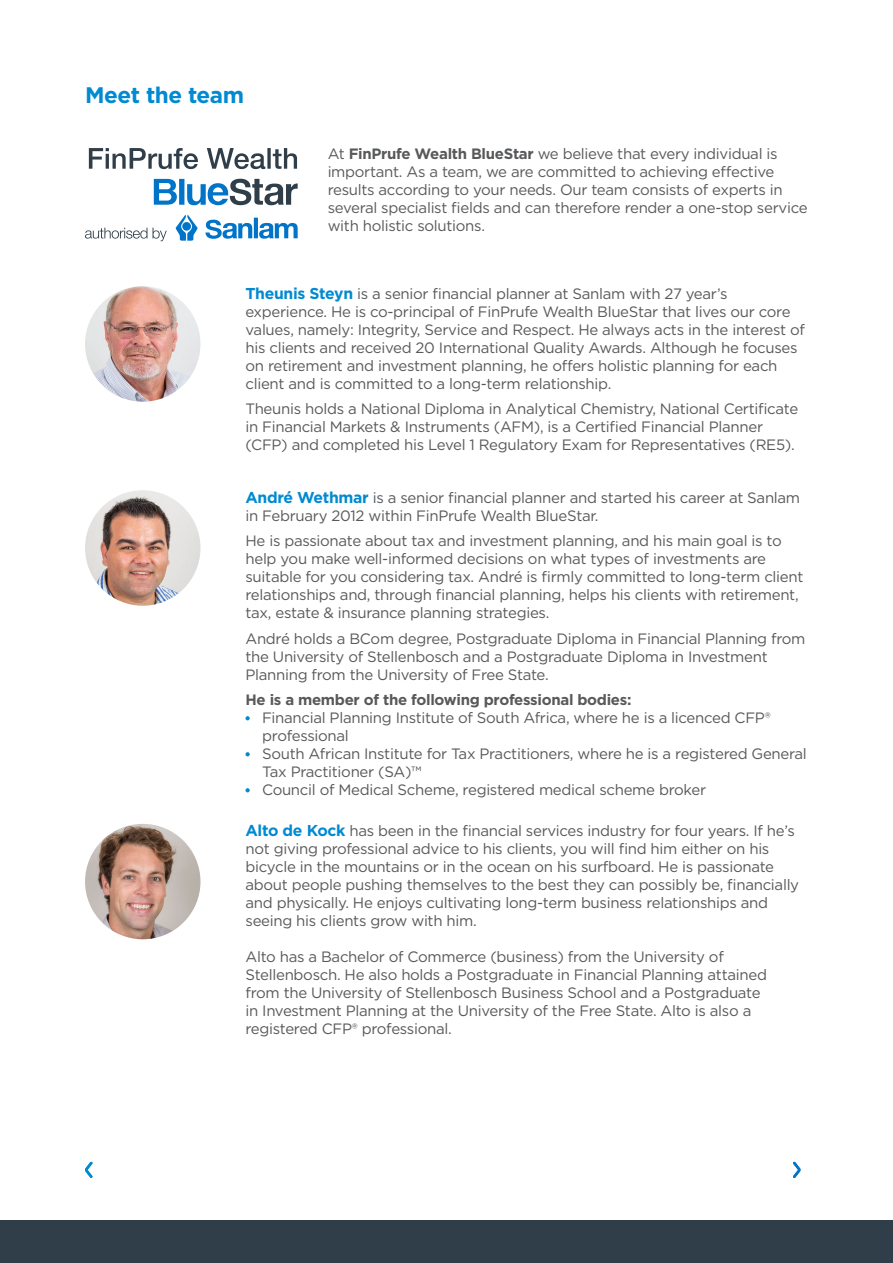
<style>
.page{position:relative;width:893px;height:1263px;background:#fff}
.page>*{position:absolute;margin:0;border:0;box-sizing:border-box;transform-origin:0 0}
.t1{font:700 22.5px "Gotham";letter-spacing:-.02em;color:#008ad1}
.t2{font:15px/18px "Gotham";letter-spacing:-.02em;color:#58595b}
.t3{font:700 15px "Gotham";letter-spacing:-.02em;color:#58595b}
.s1{font-weight:700}
.s2{font-weight:700;font-size:15.75px;color:#008ad1}
</style>
<div class="page">
<img style="left:85px;top:286px;width:115px;height:116px;border-radius:58px">
<img style="left:85px;top:490px;width:115px;height:116px;border-radius:58px">
<img style="left:85px;top:824px;width:115px;height:115px;border-radius:58px">
<svg style="left:154px;top:179px;width:144px;height:26px"></svg>
<svg style="left:176px;top:215px;width:122px;height:26px"></svg>
<svg style="left:85px;top:228px;width:82px;height:13px"></svg>
<svg style="left:89px;top:148px;width:208px;height:21px"></svg>
<svg style="left:245px;top:716px;width:5px;height:4px"></svg>
<svg style="left:245px;top:752px;width:5px;height:4px"></svg>
<svg style="left:245px;top:788px;width:5px;height:4px"></svg>
<div style="left:0;top:1220px;width:893px;height:43px;background:#303e49"></div>
<svg style="left:85px;top:1162px;width:8px;height:16px"></svg>
<svg style="left:793px;top:1162px;width:7px;height:16px"></svg>
<h1 class="t1" style="left:85px;top:80px;width:161px">Meet the team</h1>
<p class="t2" style="left:328px;top:144px;width:481px">At <span class="s1">FinPrufe Wealth BlueStar</span> we believe that every individual is important. As a team, we are committed to achieving effective results according to your needs. Our team consists of experts in several specialist fields and can therefore render a one-stop service with holistic solutions.</p>
<p class="t2" style="left:245px;top:284px;width:561px"><span class="s2">Theunis Steyn</span> is a senior financial planner at Sanlam with 27 year’s experience. He is co-principal of FinPrufe Wealth BlueStar that lives our core values, namely: Integrity, Service and Respect. He always acts in the interest of his clients and received 20 International Quality Awards. Although he focuses on retirement and investment planning, he offers holistic planning for each client and is committed to a long-term relationship.</p>
<p class="t2" style="left:245px;top:400px;width:554px">Theunis holds a National Diploma in Analytical Chemistry, National Certificate in Financial Markets &amp; Instruments (AFM), is a Certified Financial Planner (CFP) and completed his Level 1 Regulatory Exam for Representatives (RE5).</p>
<p class="t2" style="left:245px;top:488px;width:556px"><span class="s2">André Wethmar</span> is a senior financial planner and started his career at Sanlam in February 2012 within FinPrufe Wealth BlueStar.</p>
<p class="t2" style="left:245px;top:532px;width:559px">He is passionate about tax and investment planning, and his main goal is to help you make well-informed decisions on what types of investments are suitable for you considering tax. André is firmly committed to long-term client relationships and, through financial planning, helps his clients with retirement, tax, estate &amp; insurance planning strategies.</p>
<p class="t2" style="left:245px;top:629px;width:561px">André holds a BCom degree, Postgraduate Diploma in Financial Planning from the University of Stellenbosch and a Postgraduate Diploma in Investment<br>Planning from the University of Free State.</p>
<p class="t3" style="left:245px;top:690px;width:388px">He is a member of the following professional bodies:</p>
<p class="t2" style="left:262px;top:709px;width:546px">Financial Planning Institute of South Africa, where he is a licenced CFP® professional<br>South African Institute for Tax Practitioners, where he is a registered General Tax Practitioner (SA)™<br>Council of Medical Scheme, registered medical scheme broker</p>
<p class="t2" style="left:245px;top:822px;width:555px"><span class="s2">Alto de Kock</span> has been in the financial services industry for four years. If he’s not giving professional advice to his clients, you will find him either on his bicycle in the mountains or in the ocean on his surfboard. He is passionate about people pushing themselves to the best they can possibly be, financially and physically. He enjoys cultivating long-term business relationships and seeing his clients grow with him.</p>
<p class="t2" style="left:245px;top:948px;width:523px">Alto has a Bachelor of Commerce (business) from the University of Stellenbosch. He also holds a Postgraduate in Financial Planning attained from the University of Stellenbosch Business School and a Postgraduate in Investment Planning at the University of the Free State. Alto is also a registered CFP® professional.</p>
</div>
